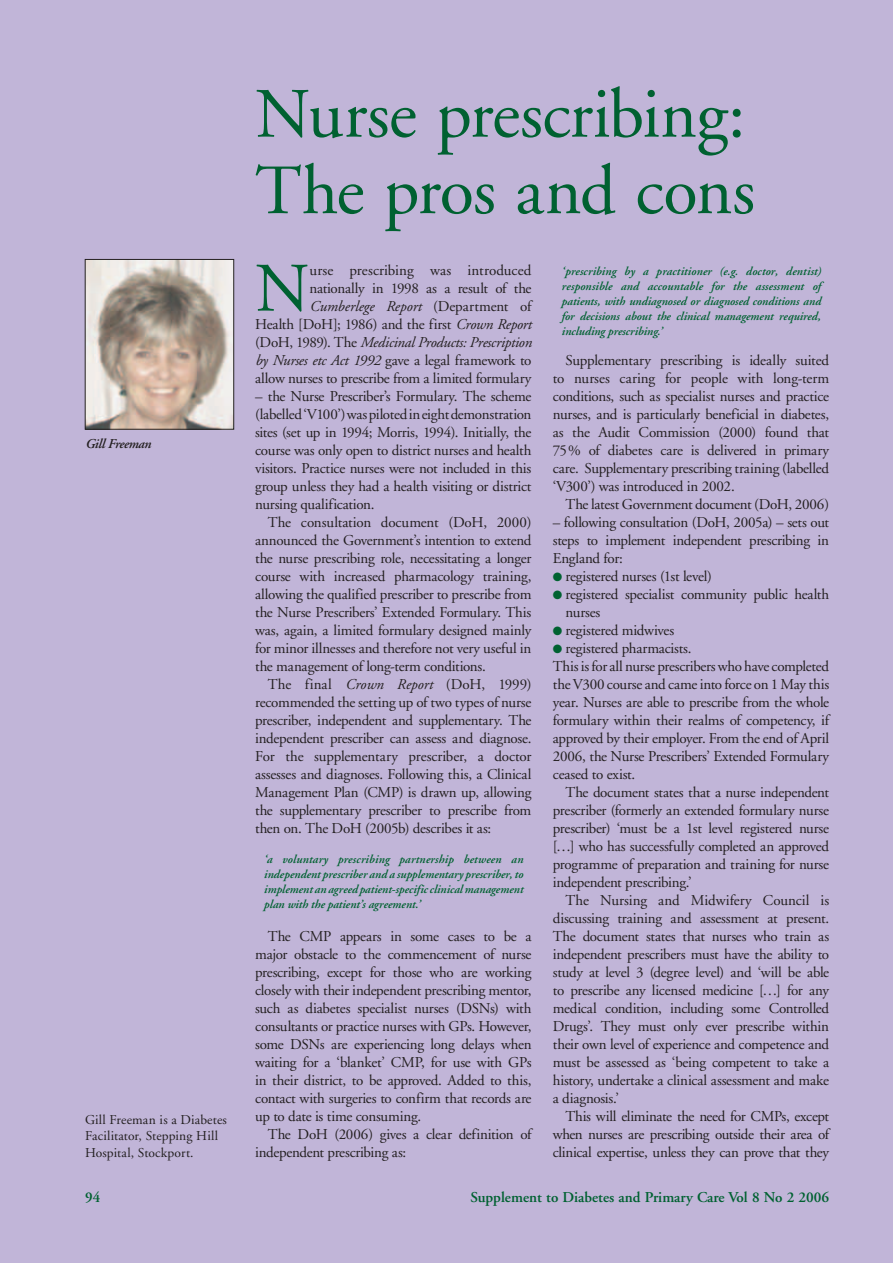
<style>
.page{position:relative;width:893px;height:1263px;background:#c1b5d8}
.page>*{position:absolute;margin:0;border:0;box-sizing:border-box;transform-origin:0 0}
.t1{font:70.5px/76.5px "Adobe Garamond";letter-spacing:-.01em;color:#006131}
.t2{font:69.3px "Adobe Garamond";color:#006131}
.t3{font:15px/18px "Adobe Garamond";letter-spacing:-.015em;color:#231f20;text-align:justify}
.t4{font:600 15px "Adobe Garamond";color:#006131}
.t5{font:13.5px/16.2px "Adobe Garamond";letter-spacing:.01em;color:#231f20}
.t6{font:italic 600 13.5px "Adobe Garamond";letter-spacing:-.025em;color:#231f20}
.t7{font:italic 600 12px/15px "Adobe Garamond";letter-spacing:-.005em;color:#006131;text-align:justify}
.s1{font-style:italic}
.s2{color:#006131}
</style>
<div class="page">
<img style="left:87px;top:261px;width:145px;height:166px">
<div style="left:85px;top:259px;width:149px;height:170px;border:1px solid #231f20"></div>
<p class="t6" style="left:85px;top:436px;width:67px">Gill Freeman</p>
<p class="t5" style="left:85px;top:1112px;width:143px">Gill Freeman is a Diabetes<br>Facilitator, Stepping Hill<br>Hospital, Stockport.</p>
<h1 class="t1" style="left:255px;top:78px;width:501px">Nurse prescribing:<br>The pros and cons</h1>
<p class="t3" style="left:255px;top:261px;width:278px;text-align:right">urse prescribing was introduced nationally in 1998 as a result of the <span class="s1">Cumberlege Report</span> (Department of<br>Health [DoH]; 1986) and the first <span class="s1">Crown Report </span>(DoH, 1989). The <span class="s1">Medicinal Products: Prescription by Nurses etc Act 1992</span> gave a legal framework to allow nurses to prescribe from a limited formulary</p>
<p class="t3" style="left:255px;top:387px;width:278px">– the Nurse Prescriber’s Formulary. The scheme (labelled ‘V100’) was piloted in eight demonstration sites (set up in 1994; Morris, 1994). Initially, the course was only open to district nurses and health visitors. Practice nurses were not included in this group unless they had a health visiting or district nursing qualification.</p>
<p class="t3" style="left:255px;top:513px;width:278px;text-indent:13px">The consultation document (DoH, 2000) announced the Government’s intention to extend the nurse prescribing role, necessitating a longer course with increased pharmacology training, allowing the qualified prescriber to prescribe from the Nurse Prescribers’ Extended Formulary. This was, again, a limited formulary designed mainly for minor illnesses and therefore not very useful in the management of long-term conditions.</p>
<p class="t3" style="left:255px;top:675px;width:278px;text-indent:13px">The final <span class="s1">Crown Report</span> (DoH, 1999) recommended the setting up of two types of nurse prescriber, independent and supplementary. The independent prescriber can assess and diagnose.<br>For the supplementary prescriber, a doctor assesses and diagnoses. Following this, a Clinical Management Plan (CMP) is drawn up, allowing the supplementary prescriber to prescribe from then on. The DoH (2005b) describes it as:</p>
<p class="t7" style="left:264px;top:852px;width:261px">‘a voluntary prescribing partnership between an independent prescriber and a supplementary prescriber, to implement an agreed patient-specific clinical management plan with the patient’s agreement.’</p>
<p class="t3" style="left:255px;top:927px;width:278px;text-indent:13px">The CMP appears in some cases to be a major obstacle to the commencement of nurse prescribing, except for those who are working closely with their independent prescribing mentor, such as diabetes specialist nurses (DSNs) with consultants or practice nurses with GPs. However, some DSNs are experiencing long delays when waiting for a ‘blanket’ CMP, for use with GPs in their district, to be approved. Added to this, contact with surgeries to confirm that records are up to date is time consuming.</p>
<p class="t3" style="left:255px;top:1125px;width:278px;text-indent:13px">The DoH (2006) gives a clear definition of independent prescribing as:</p>
<h2 class="t2" style="left:255px;top:252px;width:56px">N</h2>
<p class="t7" style="left:561px;top:264px;width:261px">‘prescribing by a practitioner (e.g. doctor, dentist) responsible and accountable for the assessment of patients, with undiagnosed or diagnosed conditions and for decisions about the clinical management required, including prescribing.’</p>
<p class="t3" style="left:553px;top:351px;width:278px;text-indent:13px">Supplementary prescribing is ideally suited to nurses caring for people with long-term conditions, such as specialist nurses and practice nurses, and is particularly beneficial in diabetes, as the Audit Commission (2000) found that 75% of diabetes care is delivered in primary care. Supplementary prescribing training (labelled ‘V300’) was introduced in 2002.</p>
<p class="t3" style="left:566px;top:495px;width:265px">The latest Government document (DoH, 2006)</p>
<p class="t3" style="left:553px;top:513px;width:278px">– following consultation (DoH, 2005a) – sets out steps to implement independent prescribing in England for:</p>
<p class="t3" style="left:553px;top:567px;width:161px"><span class="s2">●</span> registered nurses (1st level)</p>
<p class="t3" style="left:566px;top:585px;width:265px;text-indent:-13px"><span class="s2">●</span> registered specialist community public health nurses</p>
<p class="t3" style="left:553px;top:621px;width:123px"><span class="s2">●</span> registered midwives</p>
<p class="t3" style="left:553px;top:639px;width:278px;text-align:left"><span class="s2">●</span> registered pharmacists.<br>This is for all nurse prescribers who have completed the V300 course and came into force on 1 May this year. Nurses are able to prescribe from the whole formulary within their realms of competency, if approved by their employer. From the end of April 2006, the Nurse Prescribers’ Extended Formulary ceased to exist.</p>
<p class="t3" style="left:553px;top:783px;width:278px;text-indent:13px">The document states that a nurse independent prescriber (formerly an extended formulary nurse prescriber) ‘must be a 1st level registered nurse […] who has successfully completed an approved programme of preparation and training for nurse independent prescribing.’</p>
<p class="t3" style="left:553px;top:891px;width:278px;text-indent:13px">The Nursing and Midwifery Council is discussing training and assessment at present.<br>The document states that nurses who train as independent prescribers must have the ability to study at level 3 (degree level) and ‘will be able to prescribe any licensed medicine […] for any medical condition, including some Controlled Drugs’. They must only ever prescribe within their own level of experience and competence and must be assessed as ‘being competent to take a history, undertake a clinical assessment and make a diagnosis.’</p>
<p class="t3" style="left:553px;top:1107px;width:278px;text-indent:13px">This will eliminate the need for CMPs, except when nurses are prescribing outside their area of clinical expertise, unless they can prove that they</p>
<p class="t4" style="left:85px;top:1189px;width:17px">94</p>
<p class="t4" style="left:471px;top:1189px;width:360px">Supplement to Diabetes and Primary Care Vol 8 No 2 2006</p>
</div>
